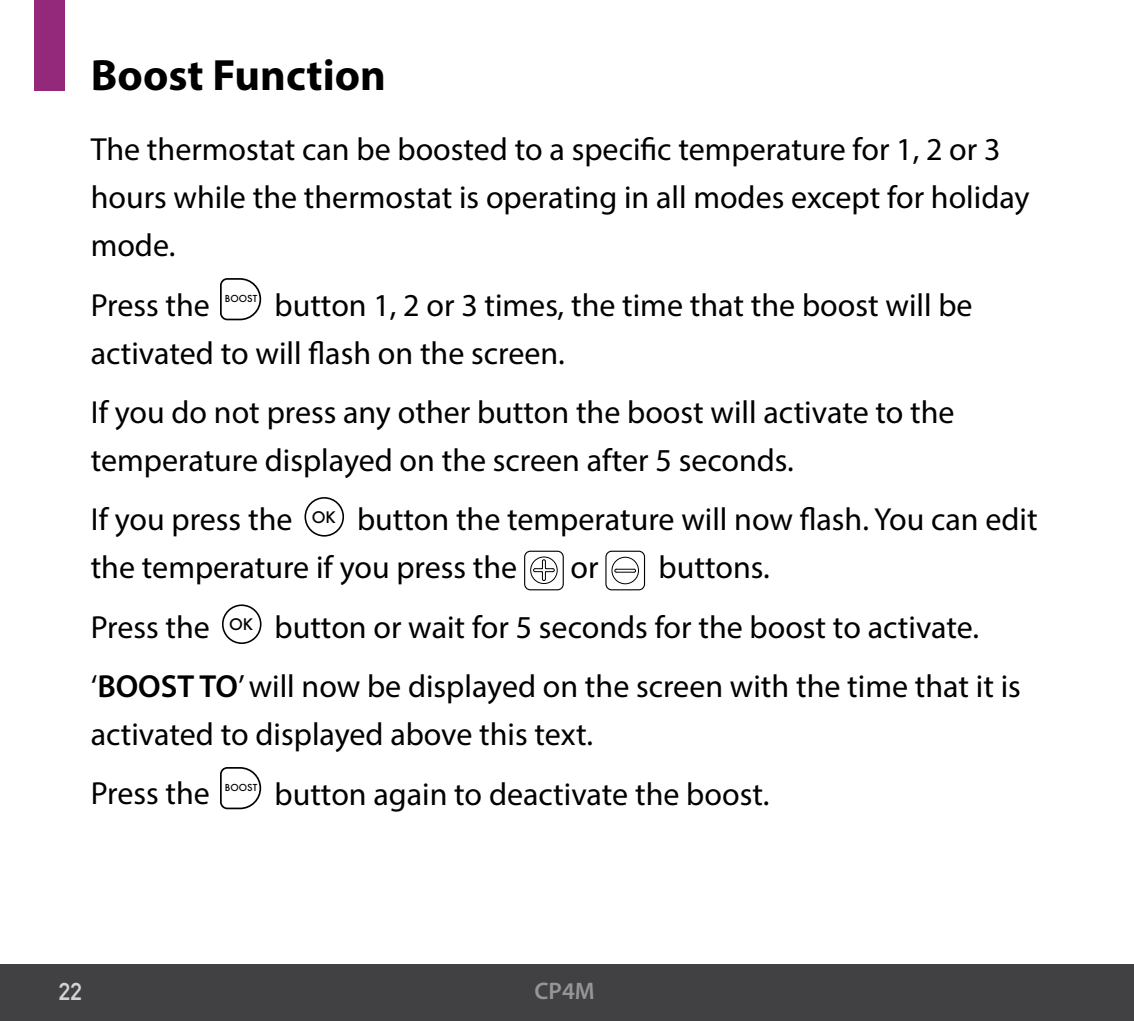
<style>
.page{position:relative;width:1134px;height:1021px;background:#fff}
.page>*{position:absolute;margin:0;border:0;box-sizing:border-box;transform-origin:0 0}
.t1{font:700 44px "Myriad Pro";color:#000}
.t2{font:32px/48px "Myriad Pro";color:#000}
.t3{font:600 24px "Myriad Pro";color:#939598}
.t4{font:700 24px "DIN Alternate";color:#d1d3d4}
.t5{font:500 9.2px "Futura";color:#000}
.s1{font-weight:600}
</style>
<div class="page">
<div style="left:0;top:964px;width:1134px;height:56px;background:#414042"></div>
<div style="left:34px;top:0;width:30px;height:91px;background:#94287b"></div>
<svg style="left:220px;top:278px;width:42px;height:43px"></svg>
<div style="left:304px;top:497px;width:40px;height:39px;border:2px solid #000;border-radius:50%"></div>
<svg style="left:524px;top:550px;width:40px;height:40px"></svg>
<div style="left:530px;top:556px;width:28px;height:28px;border:1px solid #000;border-radius:50%"></div>
<svg style="left:605px;top:550px;width:40px;height:40px"></svg>
<div style="left:222px;top:604px;width:39px;height:40px;border:2px solid #000;border-radius:50%"></div>
<svg style="left:220px;top:767px;width:42px;height:43px"></svg>
<h1 class="t1" style="left:91px;top:46px;width:297px">Boost Function</h1>
<p class="t2" style="left:91px;top:125px;width:940px">The thermostat can be boosted to a specific temperature for 1, 2 or 3 hours while the thermostat is operating in all modes except for holiday mode.</p>
<p class="t2" style="left:91px;top:280px;width:121px">Press the</p>
<p class="t5" style="left:225px;top:292px;width:34px">BOOST</p>
<p class="t2" style="left:91px;top:280px;width:883px;text-indent:184px">button 1, 2 or 3 times, the time that the boost will be activated to will flash on the screen.</p>
<p class="t2" style="left:91px;top:387px;width:865px">If you do not press any other button the boost will activate to the temperature displayed on the screen after 5 seconds.</p>
<p class="t2" style="left:91px;top:495px;width:948px">If you press the <sup>OK</sup> button the temperature will now flash. You can edit the temperature if you press the</p>
<p class="t2" style="left:91px;top:537px;width:932px;line-height:59.2px;text-indent:568px">buttons.<br>Press the <sup>OK</sup> button or wait for 5 seconds for the boost to activate. ‘<span class="s1">BOOST TO</span>’ will now be displayed on the screen with the time that it is</p>
<p class="t2" style="left:91px;top:704px;width:504px;line-height:59.2px">activated to displayed above this text.<br>Press the</p>
<p class="t2" style="left:571px;top:543px;width:30px">or</p>
<p class="t5" style="left:225px;top:781px;width:34px">BOOST</p>
<p class="t2" style="left:274px;top:769px;width:496px">button again to deactivate the boost.</p>
<p class="t4" style="left:59px;top:973px;width:25px">22</p>
<p class="t3" style="left:534px;top:975px;width:62px">CP4M</p>
</div>
